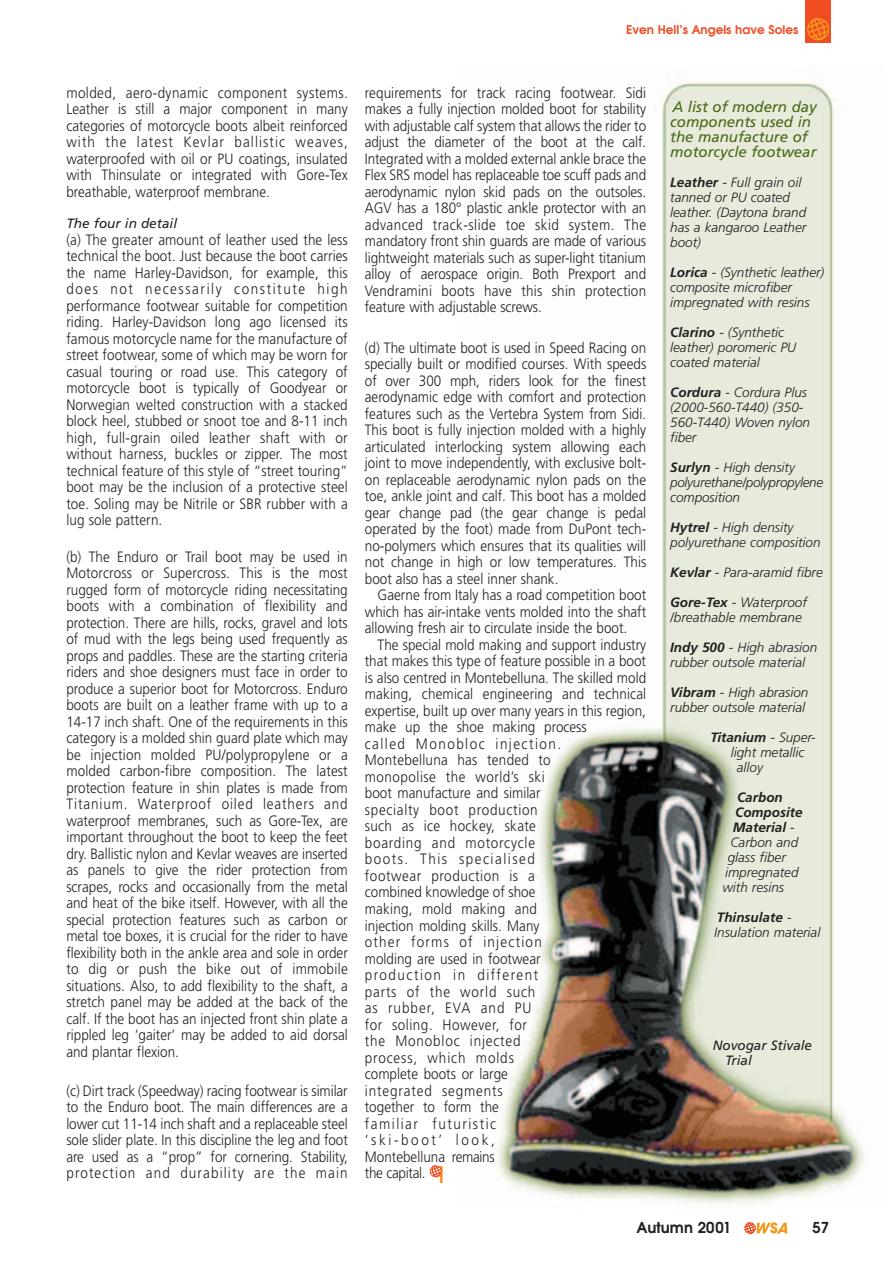
<style>
.page{position:relative;width:893px;height:1262px;background:#fff}
.page>*{position:absolute;margin:0;border:0;box-sizing:border-box;transform-origin:0 0}
.t1{font:300 15px/16.5px "Frutiger";color:#231f20;text-align:justify;scale:.9 1}
.t2{font:italic 15px/15px "Frutiger";color:#496814}
.t3{font:600 15px "Avant Garde";color:#231f20}
.t4{font:italic 300 13.5px/15px "Frutiger";color:#231f20}
.t5{font:italic 300 13.5px/15px "Frutiger";letter-spacing:-.02em;color:#231f20}
.t6{font:italic 700 13.5px "Frutiger";color:#231f20}
.t7{font:italic 13.5px/15px "Frutiger";color:#231f20}
.t8{font:600 12px "Avant Garde";color:#f04d22}
.s1{font-weight:700}
.s2{font-weight:300}
</style>
<div class="page">
<img style="left:497px;top:80px;width:368px;height:1124px">
<svg style="left:744px;top:1222px;width:43px;height:12px"></svg>
<div style="left:805px;top:0;width:25px;height:43px;background:#f04d22"></div>
<svg style="left:807px;top:18px;width:23px;height:23px"></svg>
<svg style="left:429px;top:1165px;width:13px;height:17px"></svg>
<p class="t8" style="left:626px;top:25px;width:173px">Even Hell’s Angels have Soles</p>
<p class="t1" style="left:66px;top:85px;width:314px">molded, aero-dynamic component systems.<br>Leather is still a major component in many categories of motorcycle boots albeit reinforced with the latest Kevlar ballistic weaves, waterproofed with oil or PU coatings, insulated with Thinsulate or integrated with Gore-Tex breathable, waterproof membrane.</p>
<p class="t7" style="left:66px;top:217px;width:112px">The four in detail</p>
<p class="t1" style="left:66px;top:232px;width:314px">(a) The greater amount of leather used the less technical the boot. Just because the boot carries the name Harley-Davidson, for example, this does not necessarily constitute high performance footwear suitable for competition riding. Harley-Davidson long ago licensed its famous motorcycle name for the manufacture of street footwear, some of which may be worn for casual touring or road use. This category of motorcycle boot is typically of Goodyear or Norwegian welted construction with a stacked block heel, stubbed or snoot toe and 8-11 inch high, full-grain oiled leather shaft with or without harness, buckles or zipper. The most technical feature of this style of “street touring” boot may be the inclusion of a protective steel toe. Soling may be Nitrile or SBR rubber with a lug sole pattern.</p>
<p class="t1" style="left:66px;top:549px;width:314px">(b) The Enduro or Trail boot may be used in Motorcross or Supercross. This is the most rugged form of motorcycle riding necessitating boots with a combination of flexibility and protection. There are hills, rocks, gravel and lots of mud with the legs being used frequently as props and paddles. These are the starting criteria riders and shoe designers must face in order to produce a superior boot for Motorcross. Enduro boots are built on a leather frame with up to a 14-17 inch shaft. One of the requirements in this category is a molded shin guard plate which may be injection molded PU/polypropylene or a molded carbon-fibre composition. The latest protection feature in shin plates is made from Titanium. Waterproof oiled leathers and waterproof membranes, such as Gore-Tex, are important throughout the boot to keep the feet dry. Ballistic nylon and Kevlar weaves are inserted as panels to give the rider protection from scrapes, rocks and occasionally from the metal and heat of the bike itself. However, with all the special protection features such as carbon or metal toe boxes, it is crucial for the rider to have flexibility both in the ankle area and sole in order to dig or push the bike out of immobile situations. Also, to add flexibility to the shaft, a stretch panel may be added at the back of the calf. If the boot has an injected front shin plate a rippled leg ‘gaiter’ may be added to aid dorsal and plantar flexion.</p>
<p class="t1" style="left:66px;top:1083px;width:314px">(c) Dirt track (Speedway) racing footwear is similar to the Enduro boot. The main differences are a lower cut 11-14 inch shaft and a replaceable steel sole slider plate. In this discipline the leg and foot are used as a “prop” for cornering. Stability, protection and durability are the main</p>
<p class="t1" style="left:365px;top:85px;width:314px">requirements for track racing footwear. Sidi makes a fully injection molded boot for stability with adjustable calf system that allows the rider to adjust the diameter of the boot at the calf.<br>Integrated with a molded external ankle brace the Flex SRS model has replaceable toe scuff pads and aerodynamic nylon skid pads on the outsoles.<br>AGV has a 180° plastic ankle protector with an advanced track-slide toe skid system. The mandatory front shin guards are made of various lightweight materials such as super-light titanium alloy of aerospace origin. Both Prexport and Vendramini boots have this shin protection feature with adjustable screws.</p>
<p class="t1" style="left:365px;top:340px;width:314px">(d) The ultimate boot is used in Speed Racing on specially built or modified courses. With speeds of over 300 mph, riders look for the finest aerodynamic edge with comfort and protection features such as the Vertebra System from Sidi.<br>This boot is fully injection molded with a highly articulated interlocking system allowing each joint to move independently, with exclusive bolt&shy;on replaceable aerodynamic nylon pads on the toe, ankle joint and calf. This boot has a molded gear change pad (the gear change is pedal operated by the foot) made from DuPont tech&shy;no-polymers which ensures that its qualities will not change in high or low temperatures. This boot also has a steel inner shank.</p>
<p class="t1" style="left:365px;top:588px;width:314px;text-indent:13px">Gaerne from Italy has a road competition boot which has air-intake vents molded into the shaft allowing fresh air to circulate inside the boot.</p>
<p class="t1" style="left:365px;top:637px;width:314px;text-align:left;text-indent:13px">The special mold making and support industry that makes this type of feature possible in a boot is also centred in Montebelluna. The skilled mold making, chemical engineering and technical expertise, built up over many years in this region, make up the shoe making process<br>called Monobloc injection.<br>Montebelluna has tended to<br>monopolise the world’s ski<br>boot manufacture and similar<br>specialty boot production<br>such as ice hockey, skate<br>boarding and motorcycle<br>boots. This specialised<br>footwear production is a<br>combined knowledge of shoe<br>making, mold making and<br>injection molding skills. Many<br>other forms of injection<br>molding are used in footwear<br>production in different<br>parts of the world such<br>as rubber, EVA and PU<br>for soling. However, for<br>the Monobloc injected<br>process, which molds<br>complete boots or large<br>integrated segments<br>together to form the<br>familiar futuristic<br>‘ski-boot’ look,<br>Montebelluna remains<br>the capital.</p>
<p class="t2" style="left:670px;top:100px;width:148px">A list of modern day components used in the manufacture of motorcycle footwear</p>
<p class="t4" style="left:670px;top:176px;width:138px"><span class="s1">Leather</span> - Full grain oil tanned or PU coated leather. (Daytona brand has a kangaroo Leather boot)</p>
<p class="t4" style="left:670px;top:266px;width:156px"><span class="s1">Lorica</span> - (Synthetic leather) composite microfiber impregnated with resins</p>
<p class="t4" style="left:670px;top:326px;width:127px"><span class="s1">Clarino</span> - (Synthetic leather) poromeric PU coated material</p>
<p class="t4" style="left:670px;top:386px;width:141px"><span class="s1">Cordura</span> - Cordura Plus (2000-560-T440) (350-<br>560-T440) Woven nylon fiber</p>
<p class="t5" style="left:670px;top:461px;width:155px"><span class="s1">Surlyn</span> - High density polyurethane/polypropylene composition</p>
<p class="t4" style="left:670px;top:521px;width:152px"><span class="s1">Hytrel</span> - High density polyurethane composition</p>
<p class="t4" style="left:670px;top:566px;width:154px"><span class="s1">Kevlar</span> - Para-aramid fibre</p>
<p class="t4" style="left:670px;top:596px;width:138px"><span class="s1">Gore-Tex</span> - Waterproof /breathable membrane</p>
<p class="t4" style="left:670px;top:641px;width:149px"><span class="s1">Indy 500</span> - High abrasion rubber outsole material</p>
<p class="t4" style="left:670px;top:686px;width:140px"><span class="s1">Vibram</span> - High abrasion rubber outsole material</p>
<p class="t6" style="left:710px;top:732px;width:107px">Titanium <span class="s2">- Super-</span></p>
<p class="t4" style="left:730px;top:746px;width:75px">light metallic</p>
<p class="t4" style="left:736px;top:761px;width:28px">alloy</p>
<p class="t6" style="left:737px;top:792px;width:47px">Carbon</p>
<p class="t6" style="left:735px;top:807px;width:69px">Composite</p>
<p class="t6" style="left:732px;top:822px;width:63px">Material <span class="s2">-</span></p>
<p class="t4" style="left:730px;top:836px;width:69px">Carbon and</p>
<p class="t4" style="left:727px;top:851px;width:60px">glass fiber</p>
<p class="t4" style="left:725px;top:866px;width:75px">impregnated</p>
<p class="t4" style="left:722px;top:881px;width:63px">with resins</p>
<p class="t4" style="left:714px;top:911px;width:108px"><span class="s1">Thinsulate</span> -<br>Insulation material</p>
<p class="t7" style="left:725px;top:1038px;width:88px;text-indent:-12px">Novogar Stivale<br>Trial</p>
<p class="t3" style="left:636px;top:1222px;width:96px">Autumn 2001</p>
<p class="t3" style="left:812px;top:1222px;width:18px">57</p>
</div>
